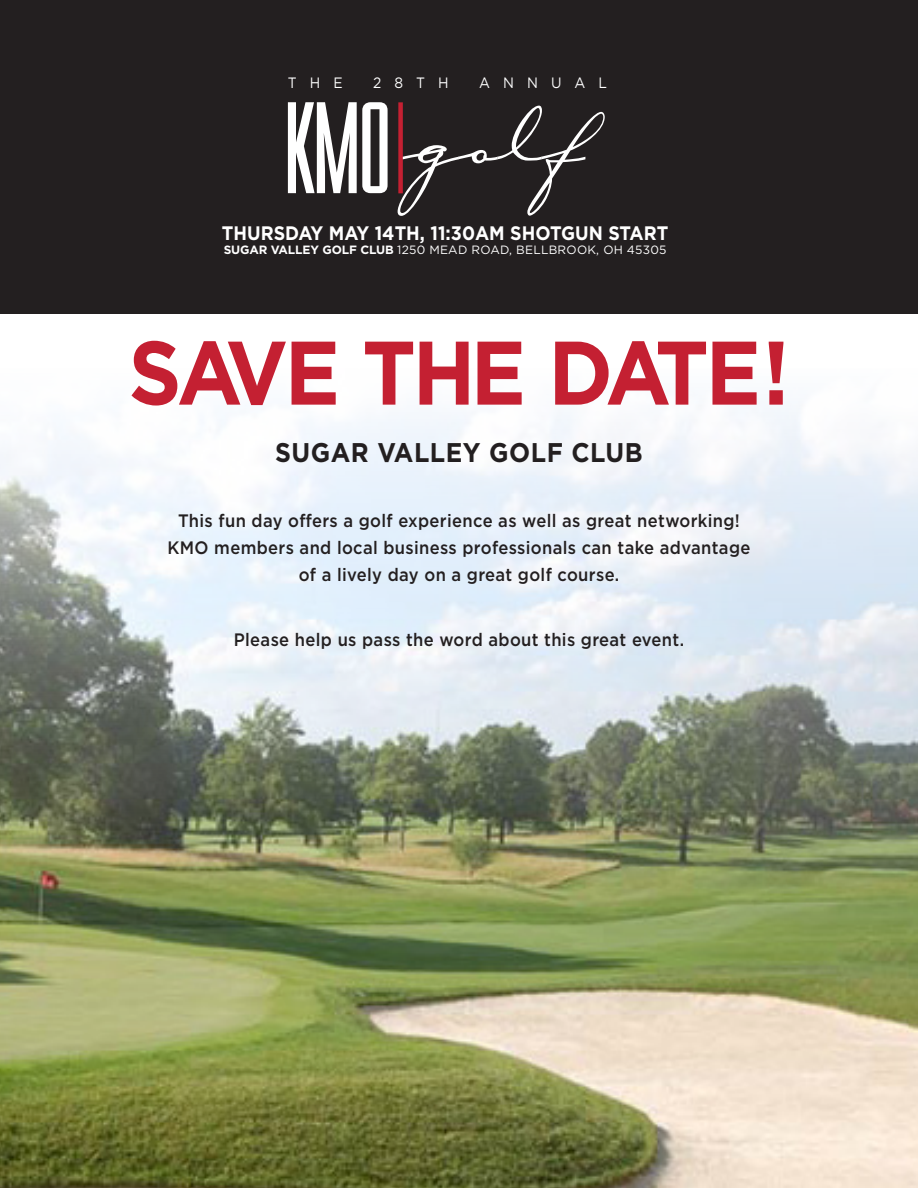
<style>
.page{position:relative;width:918px;height:1188px;background:#fff}
.page>*{position:absolute;margin:0;border:0;box-sizing:border-box;transform-origin:0 0}
.t1{font:120.45px "Carpenter ICG";color:#fff}
.t2{font:700 90px "Gotham";letter-spacing:-.055em;color:#c42032;scale:.92 1}
.t3{font:700 27px "Gotham";letter-spacing:.02em;color:#231f20;scale:.92 1}
.t4{font:700 19.5px "Gotham";color:#fff;scale:.92 1}
.t5{font:500 18px/27px "Gotham";letter-spacing:.02em;color:#231f20;text-align:center;scale:.92 1}
.t6{font:15px "Gotham";letter-spacing:.95em;color:#fff;scale:.92 1}
.t7{font:12px "Gotham";letter-spacing:.02em;color:#fff}
.s1{font-weight:700}
</style>
<div class="page">
<img style="left:0;top:405px;width:918px;height:783px">
<div style="left:0;top:0;width:918px;height:313px;background:#231f20"></div>
<svg style="left:288px;top:102px;width:100px;height:91px"></svg>
<div style="left:398px;top:102px;width:5px;height:91px;background:#c42032"></div>
<p class="t6" style="left:288px;top:73px;width:61px">THE</p>
<p class="t6" style="left:373px;top:73px;width:84px">28TH</p>
<p class="t6" style="left:479px;top:73px;width:140px">ANNUAL</p>
<p class="t1" style="left:397px;top:82px;width:184px">golf</p>
<p class="t4" style="left:222px;top:221px;width:487px">THURSDAY MAY 14TH, 11:30AM SHOTGUN START</p>
<p class="t7" style="left:224px;top:242px;width:444px"><span class="s1">SUGAR VALLEY GOLF CLUB</span> 1250 MEAD ROAD, BELLBROOK, OH 45305</p>
<p class="t2" style="left:129px;top:313px;width:720px">SAVE THE DATE!</p>
<p class="t3" style="left:275px;top:435px;width:401px">SUGAR VALLEY GOLF CLUB</p>
<p class="t5" style="left:168px;top:507px;width:635px">This fun day offers a golf experience as well as great networking!<br>KMO members and local business professionals can take advantage of a lively day on a great golf course.</p>
<p class="t5" style="left:234px;top:626px;width:491px">Please help us pass the word about this great event.</p>
</div>
